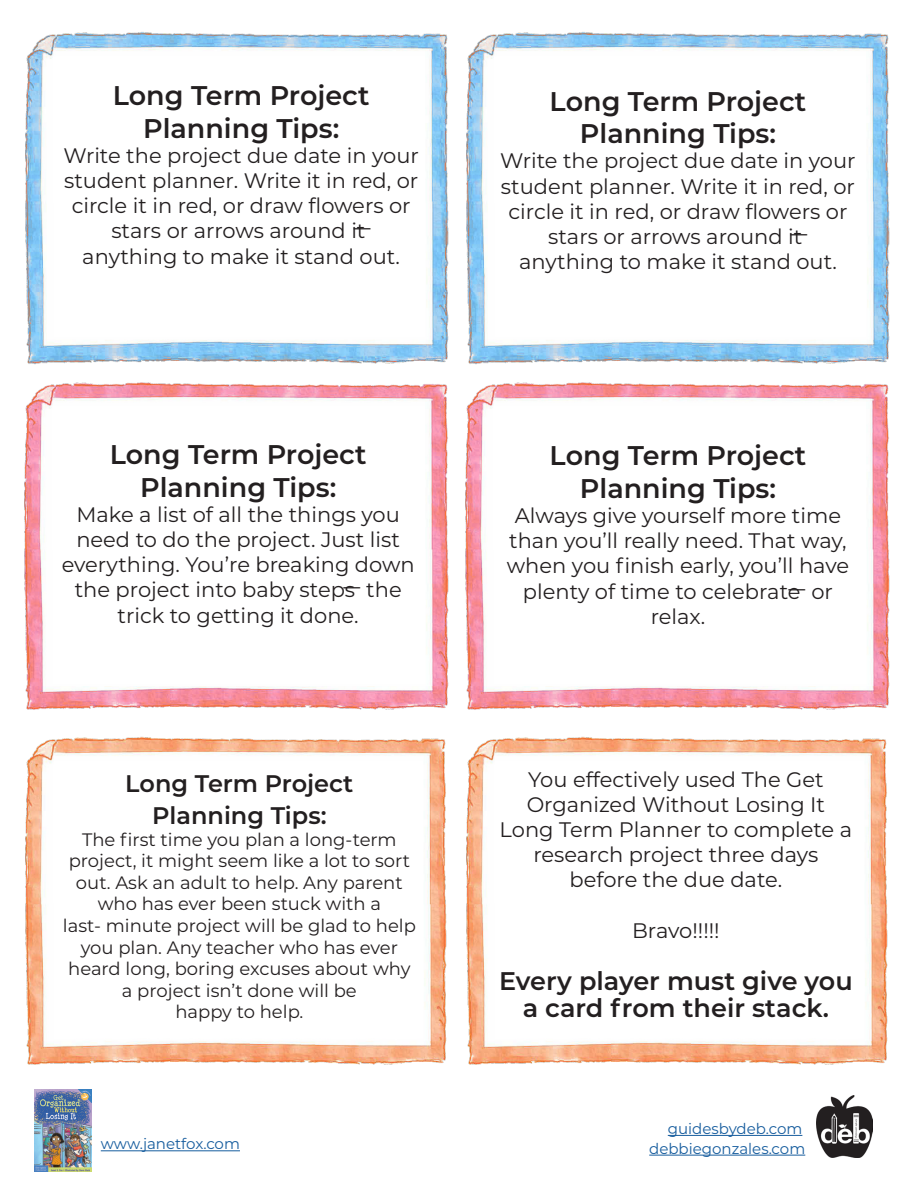
<style>
.page{position:relative;width:918px;height:1188px;background:#fff}
.page>*{position:absolute;margin:0;border:0;box-sizing:border-box;transform-origin:0 0}
.t1{font:600 27px/32.4px "Montserrat";color:#231f20;text-align:center}
.t2{font:600 25.5px/27px "Montserrat";color:#231f20;text-align:center}
.t3{font:600 24px/32.4px "Montserrat";color:#231f20;text-align:center}
.t4{font:21px/25.2px "Montserrat";color:#231f20;text-align:center}
.t5{font:18px/21.6px "Montserrat";color:#231f20;text-align:center}
.t6{font:15px "Montserrat";color:#175d9e}
</style>
<div class="page">
<img style="left:34px;top:1089px;width:58px;height:83px">
<img style="left:816px;top:1095px;width:57px;height:63px">
<hr style="left:668px;top:1135px;width:134px;height:1px;background:#175d9e">
<hr style="left:649px;top:1155px;width:156px;height:1px;background:#175d9e">
<hr style="left:101px;top:1150px;width:139px;height:1px;background:#175d9e">
<img style="left:25px;top:32px;width:424px;height:333px">
<img style="left:24px;top:382px;width:425px;height:328px">
<img style="left:25px;top:736px;width:422px;height:329px">
<img style="left:466px;top:32px;width:424px;height:333px">
<img style="left:465px;top:382px;width:425px;height:328px">
<img style="left:466px;top:736px;width:422px;height:329px">
<p class="t1" style="left:113px;top:78px;width:258px">Long Term Project<br>Planning Tips:</p>
<p class="t4" style="left:64px;top:142px;width:357px">Write the project due date in your</p>
<p class="t4" style="left:64px;top:167px;width:356px">student planner. Write it in red, or</p>
<p class="t4" style="left:72px;top:192px;width:341px">circle it in red, or draw flowers or</p>
<p class="t4" style="left:111px;top:218px;width:278px">stars or arrows around it ̶</p>
<p class="t4" style="left:82px;top:243px;width:319px">anything to make it stand out.</p>
<p class="t1" style="left:110px;top:437px;width:258px">Long Term Project<br>Planning Tips:</p>
<p class="t4" style="left:62px;top:501px;width:355px">Make a list of all the things you need to do the project. Just list everything. You’re breaking down the project into baby steps ̶the trick to getting it done.</p>
<p class="t3" style="left:125px;top:766px;width:230px">Long Term Project<br>Planning Tips:</p>
<p class="t5" style="left:69px;top:828px;width:343px">The first time you plan a long-term project, it might seem like a lot to sort out. Ask an adult to help. Any parent who has ever been stuck with a</p>
<p class="t5" style="left:63px;top:914px;width:355px">last- minute project will be glad to help you plan. Any teacher who has ever heard long, boring excuses about why a project isn’t done will be</p>
<p class="t5" style="left:175px;top:1001px;width:130px">happy to help.</p>
<p class="t1" style="left:550px;top:84px;width:258px">Long Term Project<br>Planning Tips:</p>
<p class="t4" style="left:500px;top:148px;width:357px">Write the project due date in your</p>
<p class="t4" style="left:501px;top:173px;width:356px">student planner. Write it in red, or</p>
<p class="t4" style="left:508px;top:198px;width:341px">circle it in red, or draw flowers or</p>
<p class="t4" style="left:548px;top:223px;width:278px">stars or arrows around it ̶</p>
<p class="t4" style="left:519px;top:248px;width:319px">anything to make it stand out.</p>
<p class="t1" style="left:550px;top:438px;width:258px">Long Term Project<br>Planning Tips:</p>
<p class="t4" style="left:507px;top:502px;width:344px">Always give yourself more time than you’ll really need. That way, when you finish early, you’ll have plenty of time to celebrate ̶or relax.</p>
<p class="t4" style="left:500px;top:766px;width:354px">You effectively used The Get<br>Organized Without Losing It<br>Long Term Planner to complete a research project three days</p>
<p class="t4" style="left:570px;top:867px;width:214px">before the due date.</p>
<p class="t4" style="left:632px;top:917px;width:89px">Bravo!!!!!</p>
<p class="t2" style="left:499px;top:966px;width:355px">Every player must give you a card from their stack.</p>
<p class="t6" style="left:668px;top:1118px;width:136px">guidesbydeb.com</p>
<p class="t6" style="left:101px;top:1134px;width:141px">www.janetfox.com</p>
<p class="t6" style="left:649px;top:1138px;width:158px">debbiegonzales.com</p>
</div>
